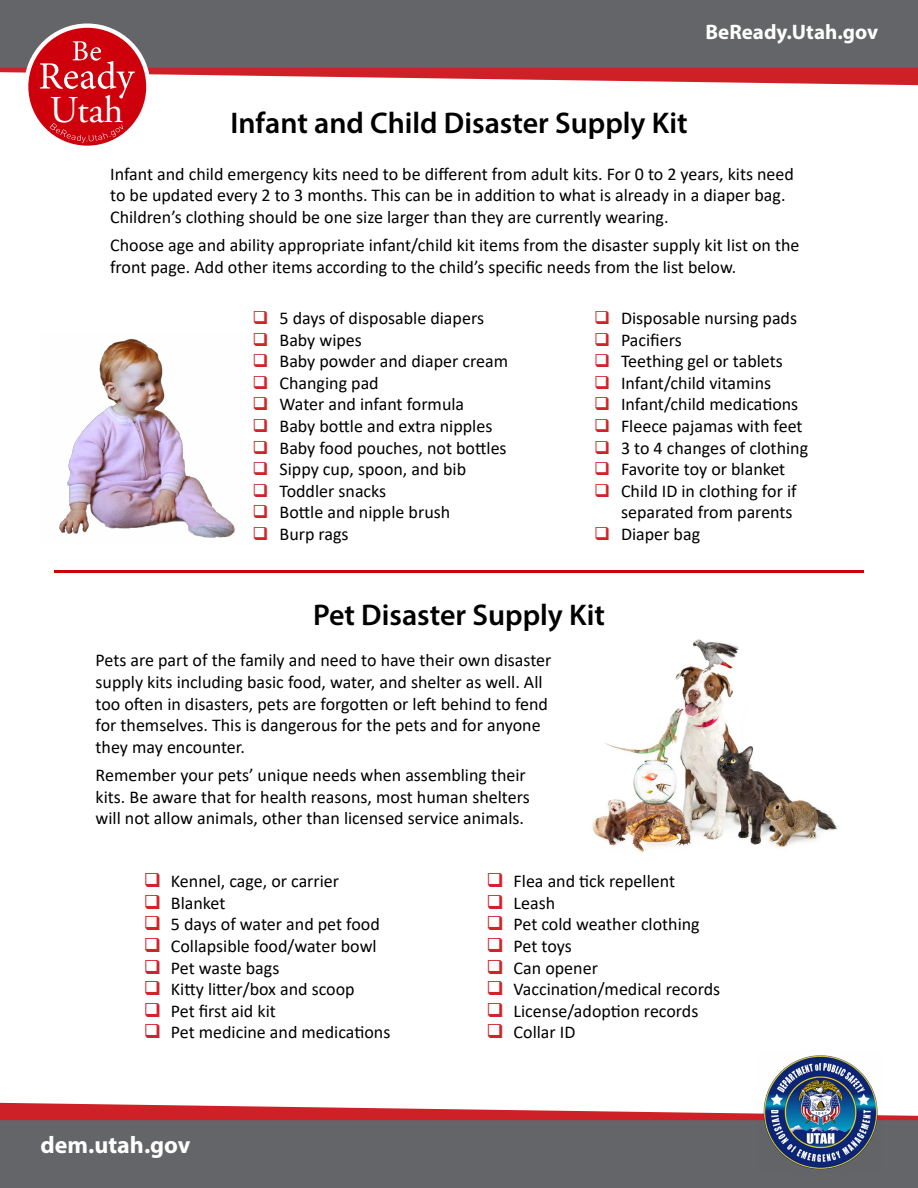
<style>
.page{position:relative;width:918px;height:1188px;background:#fff}
.page>*{position:absolute;margin:0;border:0;box-sizing:border-box;transform-origin:0 0}
.t1{font:37.8px "Adobe Garamond Pro";color:#fff}
.t2{font:600 30px "Myriad Pro";color:#000}
.t3{font:700 24px "Myriad Pro";color:#fff}
.t4{font:700 21px "Myriad Pro";color:#fff}
.t5{font:18px/21.6px "Calibri";color:#000}
</style>
<div class="page">
<div style="left:0;top:1120px;width:918px;height:68px;background:#646569"></div>
<div style="left:0;top:0;width:918px;height:68px;background:#646569"></div>
<svg style="left:0;top:1103px;width:918px;height:17px"></svg>
<img style="left:758px;top:1055px;width:123px;height:115px">
<div style="left:26px;top:26px;width:122px;height:122px;background:#ce000c;border-radius:50%"></div>
<div style="left:24px;top:23px;width:127px;height:127px;border:4px solid #fff;border-radius:50%"></div>
<svg style="left:0;top:41px;width:918px;height:57px"></svg>
<svg style="left:50px;top:123px;width:73px;height:20px"></svg>
<hr style="left:54px;top:570px;width:810px;height:3px;background:#ce000c">
<img style="left:592px;top:639px;width:245px;height:214px">
<img style="left:59px;top:338px;width:176px;height:200px">
<h1 class="t1" style="left:50px;top:88px;width:75px">Utah</h1>
<p class="t4" style="left:705px;top:19px;width:174px">BeReady.Utah.gov</p>
<h2 class="t2" style="left:230px;top:104px;width:459px">Infant and Child Disaster Supply Kit</h2>
<p class="t5" style="left:110px;top:163px;width:685px">Infant and child emergency kits need to be different from adult kits. For 0 to 2 years, kits need to be updated every 2 to 3 months. This can be in addition to what is already in a diaper bag.<br>Children’s clothing should be one size larger than they are currently wearing.</p>
<p class="t5" style="left:110px;top:234px;width:691px">Choose age and ability appropriate infant/child kit items from the disaster supply kit list on the front page. Add other items according to the child’s specific needs from the list below.</p>
<p class="t5" style="left:280px;top:307px;width:230px">5 days of disposable diapers<br>Baby wipes<br>Baby powder and diaper cream<br>Changing pad<br>Water and infant formula<br>Baby bottle and extra nipples<br>Baby food pouches, not bottles<br>Sippy cup, spoon, and bib<br>Toddler snacks<br>Bottle and nipple brush<br>Burp rags</p>
<p class="t5" style="left:621px;top:307px;width:189px">Disposable nursing pads<br>Pacifiers<br>Teething gel or tablets<br>Infant/child vitamins<br>Infant/child medications<br>Fleece pajamas with feet<br>3 to 4 changes of clothing<br>Favorite toy or blanket<br>Child ID in clothing for if separated from parents<br>Diaper bag</p>
<h2 class="t2" style="left:313px;top:596px;width:293px">Pet Disaster Supply Kit</h2>
<p class="t5" style="left:96px;top:649px;width:457px">Pets are part of the family and need to have their own disaster supply kits including basic food, water, and shelter as well. All too often in disasters, pets are forgotten or left behind to fend for themselves. This is dangerous for the pets and for anyone they may encounter.</p>
<p class="t5" style="left:96px;top:764px;width:436px">Remember your pets’ unique needs when assembling their kits. Be aware that for health reasons, most human shelters will not allow animals, other than licensed service animals.</p>
<p class="t5" style="left:171px;top:870px;width:221px">Kennel, cage, or carrier<br>Blanket<br>5 days of water and pet food<br>Collapsible food/water bowl<br>Pet waste bags<br>Kitty litter/box and scoop<br>Pet first aid kit<br>Pet medicine and medications</p>
<p class="t5" style="left:514px;top:870px;width:208px">Flea and tick repellent<br>Leash<br>Pet cold weather clothing<br>Pet toys<br>Can opener<br>Vaccination/medical records<br>License/adoption records<br>Collar ID</p>
<h3 class="t3" style="left:41px;top:1130px;width:152px">dem.utah.gov</h3>
</div>
